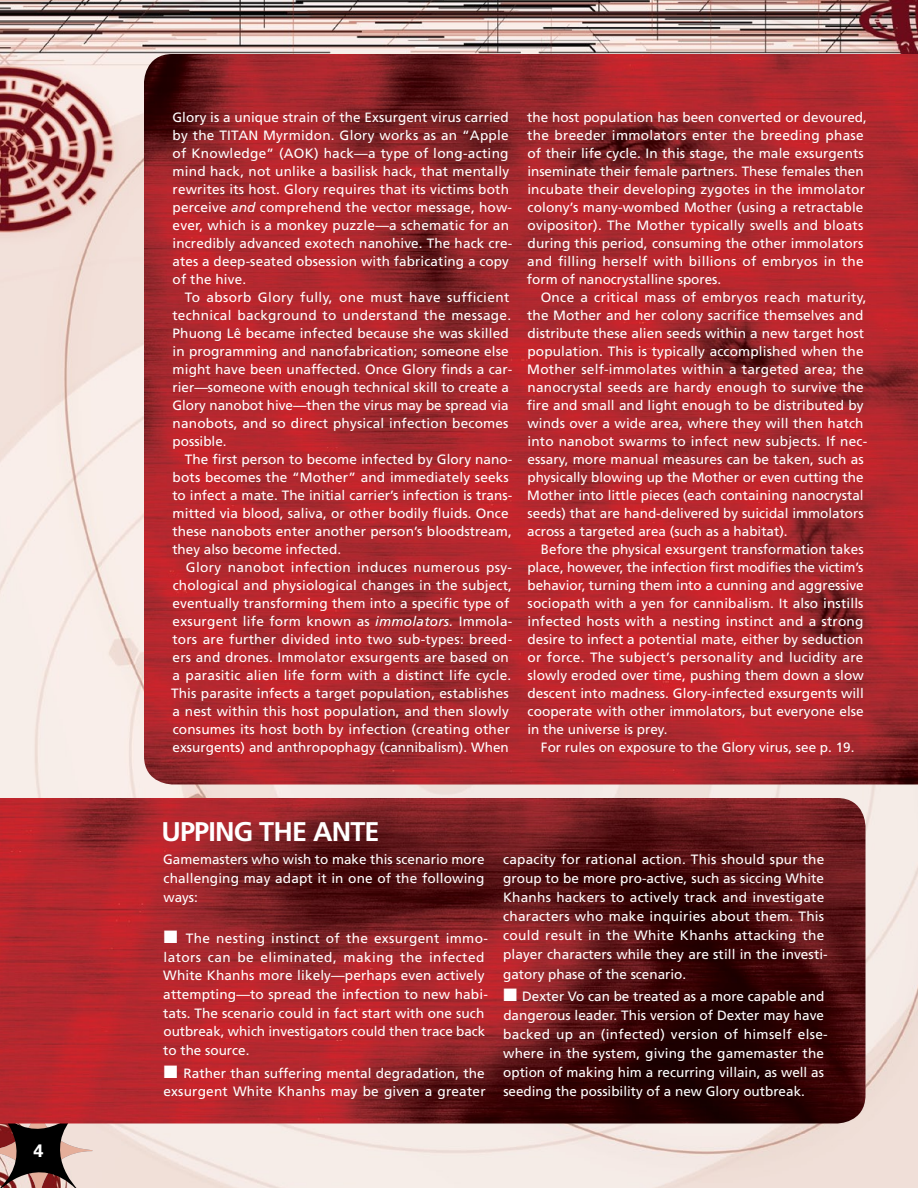
<style>
.page{position:relative;width:918px;height:1188px;background:#fff}
.page>*{position:absolute;margin:0;border:0;box-sizing:border-box;transform-origin:0 0}
.t1{font:700 27px "Frutiger LT Std";letter-spacing:-.03em;color:#fff}
.t2{font:700 18px "Univers LT Std";color:#fff}
.t3{font:13.5px/18px "Frutiger LT Std";letter-spacing:.01em;color:#fff}
.s1{font-style:italic}
</style>
<div class="page">
<img style="left:0;top:0;width:918px;height:1188px">
<svg style="left:0;top:1124px;width:92px;height:64px;background:#7f6762"></svg>
<img style="left:144px;top:54px;width:774px;height:730px">
<img style="left:0;top:798px;width:866px;height:326px">
<h2 class="t2" style="left:34px;top:1140px;width:12px">4</h2>
<p class="t3" style="left:172px;top:108px;width:341px">Glory is a unique strain of the Exsurgent virus carried by the TITAN Myrmidon. Glory works as an “Apple of Knowledge” (AOK) hack—a type of long-acting mind hack, not unlike a basilisk hack, that mentally rewrites its host. Glory requires that its victims both perceive <span class="s1">and</span> comprehend the vector message, how&shy;ever, which is a monkey puzzle—a schematic for an incredibly advanced exotech nanohive. The hack cre&shy;ates a deep-seated obsession with fabricating a copy of the hive.</p>
<p class="t3" style="left:172px;top:288px;width:341px;text-indent:12px">To absorb Glory fully, one must have sufficient technical background to understand the message.<br>Phuong Lê became infected because she was skilled in programming and nanofabrication; someone else might have been unaffected. Once Glory finds a car&shy;rier—someone with enough technical skill to create a Glory nanobot hive—then the virus may be spread via nanobots, and so direct physical infection becomes possible.</p>
<p class="t3" style="left:172px;top:450px;width:342px;text-indent:12px">The first person to become infected by Glory nano&shy;bots becomes the “Mother” and immediately seeks to infect a mate. The initial carrier’s infection is trans&shy;mitted via blood, saliva, or other bodily fluids. Once these nanobots enter another person’s bloodstream, they also become infected.</p>
<p class="t3" style="left:171px;top:558px;width:343px;text-indent:15px">Glory nanobot infection induces numerous psy&shy;chological and physiological changes in the subject, eventually transforming them into a specific type of exsurgent life form known as <span class="s1">immolators.</span> Immola&shy;tors are further divided into two sub-types: breed&shy;ers and drones. Immolator exsurgents are based on a parasitic alien life form with a distinct life cycle.<br>This parasite infects a target population, establishes a nest within this host population, and then slowly consumes its host both by infection (creating other exsurgents) and anthropophagy (cannibalism). When</p>
<p class="t3" style="left:527px;top:108px;width:342px">the host population has been converted or devoured, the breeder immolators enter the breeding phase of their life cycle. In this stage, the male exsurgents inseminate their female partners. These females then incubate their developing zygotes in the immolator colony’s many-wombed Mother (using a retractable ovipositor). The Mother typically swells and bloats during this period, consuming the other immolators and filling herself with billions of embryos in the form of nanocrystalline spores.</p>
<p class="t3" style="left:527px;top:288px;width:342px;text-indent:14px">Once a critical mass of embryos reach maturity, the Mother and her colony sacrifice themselves and distribute these alien seeds within a new target host population. This is typically accomplished when the Mother self-immolates within a targeted area; the nanocrystal seeds are hardy enough to survive the fire and small and light enough to be distributed by winds over a wide area, where they will then hatch into nanobot swarms to infect new subjects. If nec&shy;essary, more manual measures can be taken, such as physically blowing up the Mother or even cutting the Mother into little pieces (each containing nanocrystal seeds) that are hand-delivered by suicidal immolators across a targeted area (such as a habitat).</p>
<p class="t3" style="left:527px;top:540px;width:338px;text-align:justify;text-indent:14px">Before the physical exsurgent transformation takes place, however, the infection first modifies the victim’s behavior, turning them into a cunning and aggressive sociopath with a yen for cannibalism. It also instills infected hosts with a nesting instinct and a strong desire to infect a potential mate, either by seduction or force. The subject’s personality and lucidity are slowly eroded over time, pushing them down a slow descent into madness. Glory-infected exsurgents will cooperate with other immolators, but everyone else in the universe is prey.</p>
<p class="t3" style="left:541px;top:738px;width:315px">For rules on exposure to the Glory virus, see p. 19.</p>
<h1 class="t1" style="left:161px;top:816px;width:220px">UPPING THE ANTE</h1>
<p class="t3" style="left:163px;top:850px;width:323px;line-height:18.8px;text-align:justify">Gamemasters who wish to make this scenario more challenging may adapt it in one of the following ways:</p>
<p class="t3" style="left:163px;top:929px;width:326px;line-height:18.8px">■ The nesting instinct of the exsurgent immo&shy;lators can be eliminated, making the infected White Khanhs more likely—perhaps even actively attempting—to spread the infection to new habi&shy;tats. The scenario could in fact start with one such outbreak, which investigators could then trace back to the source.</p>
<p class="t3" style="left:163px;top:1064px;width:324px;line-height:18.8px">■ Rather than suffering mental degradation, the exsurgent White Khanhs may be given a greater</p>
<p class="t3" style="left:503px;top:850px;width:326px;line-height:19px">capacity for rational action. This should spur the group to be more pro-active, such as siccing White Khanhs hackers to actively track and investigate characters who make inquiries about them. This could result in the White Khanhs attacking the player characters while they are still in the investi&shy;gatory phase of the scenario.</p>
<p class="t3" style="left:503px;top:987px;width:326px;line-height:19px">■ Dexter Vo can be treated as a more capable and dangerous leader. This version of Dexter may have backed up an (infected) version of himself else&shy;where in the system, giving the gamemaster the option of making him a recurring villain, as well as seeding the possibility of a new Glory outbreak.</p>
</div>
